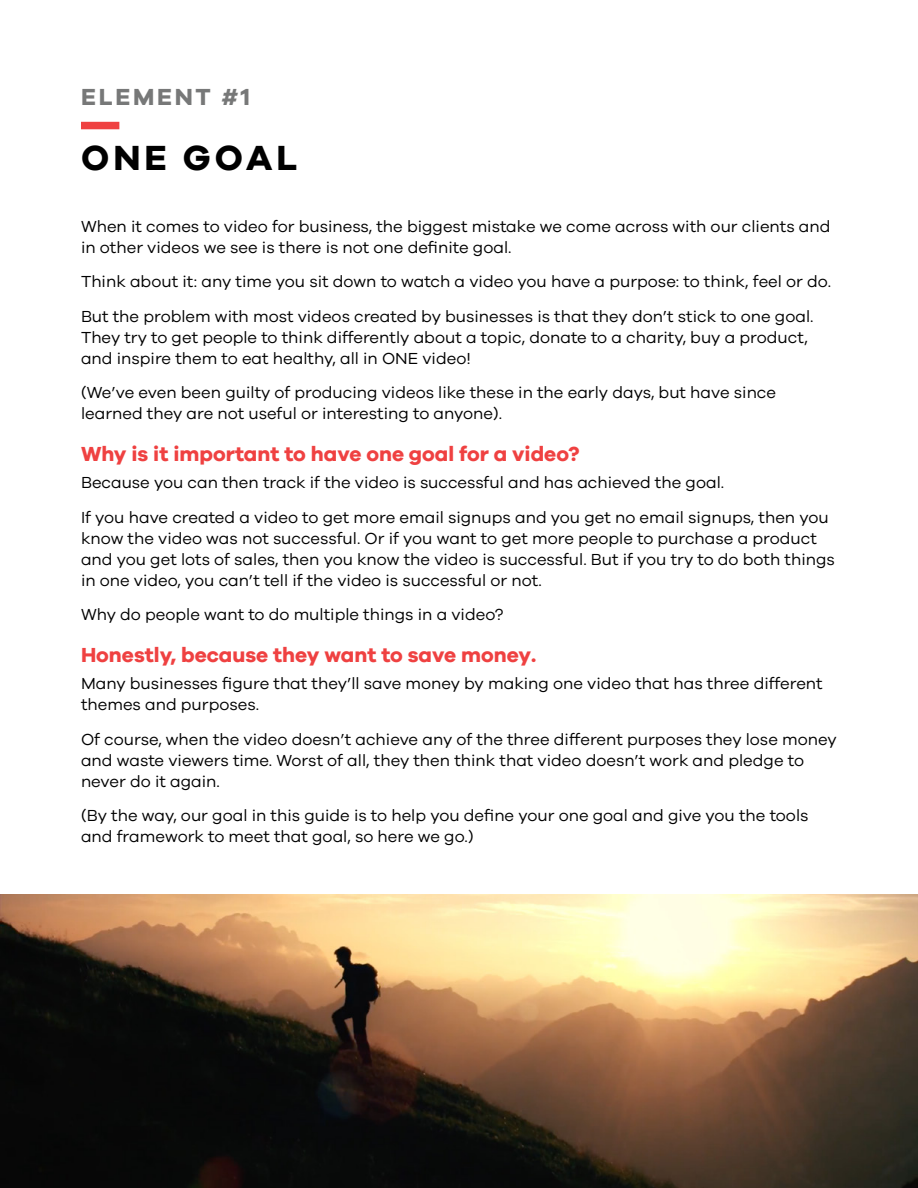
<style>
.page{position:relative;width:918px;height:1188px;background:#fff}
.page>*{position:absolute;margin:0;border:0;box-sizing:border-box;transform-origin:0 0}
.t1{font:700 36px "Galano Grotesque DEMO";letter-spacing:.11em;color:#000}
.t2{font:700 24px "Galano Grotesque DEMO";letter-spacing:.11em;color:#777878}
.t3{font:700 21px "Galano Grotesque DEMO";color:#ef4141}
.t4{font:16.5px/21px "Galano Grotesque";color:#000}
</style>
<div class="page">
<div style="left:81px;top:122px;width:38px;height:7px;background:#ef4141"></div>
<img style="left:0;top:894px;width:918px;height:294px">
<h2 class="t2" style="left:81px;top:87px;width:171px">ELEMENT #1</h2>
<h1 class="t1" style="left:81px;top:143px;width:218px">ONE GOAL</h1>
<p class="t4" style="left:81px;top:215px;width:751px">When it comes to video for business, the biggest mistake we come across with our clients and in other videos we see is there is not one definite goal.</p>
<p class="t4" style="left:81px;top:264px;width:752px;line-height:34.5px">Think about it: any time you sit down to watch a video you have a purpose: to think, feel or do.<br>But the problem with most videos created by businesses is that they don’t stick to one goal.</p>
<p class="t4" style="left:81px;top:326px;width:728px">They try to get people to think differently about a topic, donate to a charity, buy a product, and inspire them to eat healthy, all in ONE video!</p>
<p class="t4" style="left:81px;top:382px;width:697px">(We’ve even been guilty of producing videos like these in the early days, but have since learned they are not useful or interesting to anyone).</p>
<p class="t3" style="left:81px;top:444px;width:500px">Why is it important to have one goal for a video?</p>
<p class="t4" style="left:81px;top:465px;width:749px;line-height:34.5px">Because you can then track if the video is successful and has achieved the goal.<br>If you have created a video to get more email signups and you get no email signups, then you</p>
<p class="t4" style="left:81px;top:527px;width:755px">know the video was not successful. Or if you want to get more people to purchase a product and you get lots of sales, then you know the video is successful. But if you try to do both things in one video, you can’t tell if the video is successful or not.</p>
<p class="t4" style="left:81px;top:604px;width:424px">Why do people want to do multiple things in a video?</p>
<p class="t3" style="left:81px;top:645px;width:457px">Honestly, because they want to save money.</p>
<p class="t4" style="left:81px;top:673px;width:743px">Many businesses figure that they’ll save money by making one video that has three different themes and purposes.</p>
<p class="t4" style="left:81px;top:728px;width:757px">Of course, when the video doesn’t achieve any of the three different purposes they lose money and waste viewers time. Worst of all, they then think that video doesn’t work and pledge to never do it again.</p>
<p class="t4" style="left:81px;top:805px;width:729px">(By the way, our goal in this guide is to help you define your one goal and give you the tools and framework to meet that goal, so here we go.)</p>
</div>
